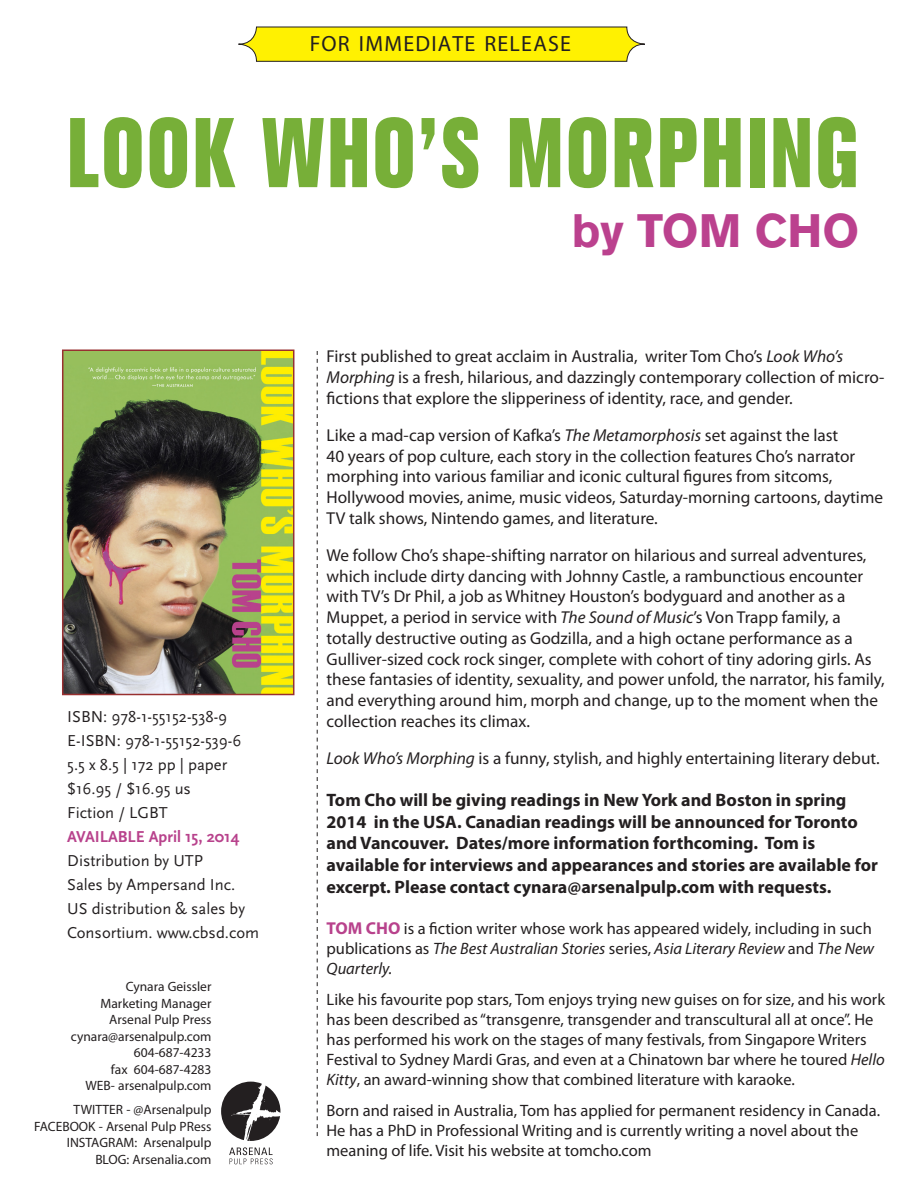
<style>
.page{position:relative;width:918px;height:1188px;background:#fff}
.page>*{position:absolute;margin:0;border:0;box-sizing:border-box;transform-origin:0 0}
.t1{font:800 97.8px "Akzidenz Grotesk BQ";letter-spacing:.05em;color:#77af38;scale:.76 1}
.t2{font:700 46.5px "Akzidenz Grotesk BQ";color:#bb418e}
.t3{font:22.05px "Myriad Pro";letter-spacing:.055em;color:#231f20}
.t4{font:700 18px/21.6px "Myriad Pro";color:#231f20}
.t5{font:17.25px/20.7px "Myriad Pro";color:#231f20}
.t6{font:16.5px/19.8px "Myriad Pro";color:#231f20}
.t7{font:16.5px/24px "Scala Sans Pro";color:#231f20}
.t8{font:700 16.5px "Scala Sans Pro";color:#b8428c}
.t9{font:13.5px/16.5px "Myriad Pro";color:#231f20;text-align:right}
.s1{font-style:italic}
.s2{font-weight:700;font-size:17.25px;color:#b8428c}
</style>
<div class="page">
<svg style="left:221px;top:1082px;width:59px;height:59px"></svg>
<svg style="left:229px;top:1147px;width:44px;height:17px"></svg>
<svg style="left:317px;top:351px;width:1px;height:785px"></svg>
<svg style="left:238px;top:27px;width:407px;height:35px;background:#f4e814"></svg>
<img style="left:65px;top:353px;width:226px;height:339px">
<div style="left:62px;top:350px;width:232px;height:345px;border:2px solid #983030"></div>
<p class="t3" style="left:310px;top:30px;width:263px">FOR IMMEDIATE RELEASE</p>
<p class="t1" style="left:68px;top:96px;width:1042px">LOOK WHO’S MORPHING</p>
<p class="t2" style="left:571px;top:203px;width:289px">by TOM CHO</p>
<p class="t7" style="left:67px;top:705px;width:161px">ISBN: 978-1-55152-538-9</p>
<p class="t7" style="left:67px;top:729px;width:176px">E-ISBN: 978-1-55152-539-6</p>
<p class="t7" style="left:67px;top:753px;width:161px">5.5 x 8.5 | 172 pp | paper</p>
<p class="t7" style="left:67px;top:777px;width:125px">$16.95 / $16.95 us</p>
<p class="t7" style="left:67px;top:801px;width:102px">Fiction / LGBT</p>
<p class="t8" style="left:67px;top:827px;width:174px">AVAILABLE April 15, 2014</p>
<p class="t7" style="left:67px;top:849px;width:137px">Distribution by UTP</p>
<p class="t7" style="left:67px;top:873px;width:193px">Sales by Ampersand Inc.<br>US distribution &amp; sales by<br>Consortium. www.cbsd.com</p>
<p class="t9" style="left:71px;top:978px;width:142px">Cynara Geissler<br>Marketing Manager<br>Arsenal Pulp Press cynara@arsenalpulp.com<br>604-687-4233<br>fax 604-687-4283<br>WEB- arsenalpulp.com</p>
<p class="t9" style="left:34px;top:1101px;width:179px">TWITTER - @Arsenalpulp<br>FACEBOOK - Arsenal Pulp PRess<br>INSTAGRAM: Arsenalpulp<br>BLOG: Arsenalia.com</p>
<p class="t5" style="left:327px;top:346px;width:559px">First published to great acclaim in Australia, writer Tom Cho’s <span class="s1">Look Who’s<br>Morphing</span> is a fresh, hilarious, and dazzingly contemporary collection of micro&shy;fictions that explore the slipperiness of identity, race, and gender.</p>
<p class="t5" style="left:327px;top:425px;width:558px">Like a mad-cap version of Kafka’s <span class="s1">The Metamorphosis</span> set against the last<br>40 years of pop culture, each story in the collection features Cho’s narrator morphing into various familiar and iconic cultural figures from sitcoms, Hollywood movies, anime, music videos, Saturday-morning cartoons, daytime TV talk shows, Nintendo games, and literature.</p>
<p class="t5" style="left:327px;top:545px;width:560px">We follow Cho’s shape-shifting narrator on hilarious and surreal adventures, which include dirty dancing with Johnny Castle, a rambunctious encounter with TV’s Dr Phil, a job as Whitney Houston’s bodyguard and another as a Muppet, a period in service with <span class="s1">The Sound of Music</span>’s Von Trapp family, a totally destructive outing as Godzilla, and a high octane performance as a Gulliver-sized cock rock singer, complete with cohort of tiny adoring girls. As these fantasies of identity, sexuality, and power unfold, the narrator, his family, and everything around him, morph and change, up to the moment when the collection reaches its climax.</p>
<p class="t5" style="left:327px;top:747px;width:555px"><span class="s1">Look Who’s Morphing</span> is a funny, stylish, and highly entertaining literary debut.</p>
<p class="t4" style="left:327px;top:789px;width:553px">Tom Cho will be giving readings in New York and Boston in spring 2014 in the USA. Canadian readings will be announced for Toronto and Vancouver. Dates/more information forthcoming. Tom is available for interviews and appearances and stories are available for excerpt. Please contact cynara@arsenalpulp.com with requests.</p>
<p class="t6" style="left:327px;top:918px;width:549px"><span class="s2">TOM CHO</span> is a fiction writer whose work has appeared widely, including in such publications as <span class="s1">The Best Australian Stories</span> series, <span class="s1">Asia Literary Review</span> and <span class="s1">The New<br>Quarterly.</span></p>
<p class="t6" style="left:327px;top:990px;width:560px">Like his favourite pop stars, Tom enjoys trying new guises on for size, and his work has been described as “transgenre, transgender and transcultural all at once”. He has performed his work on the stages of many festivals, from Singapore Writers Festival to Sydney Mardi Gras, and even at a Chinatown bar where he toured <span class="s1">Hello Kitty</span>, an award-winning show that combined literature with karaoke.</p>
<p class="t6" style="left:327px;top:1101px;width:555px">Born and raised in Australia, Tom has applied for permanent residency in Canada.<br>He has a PhD in Professional Writing and is currently writing a novel about the meaning of life. Visit his website at tomcho.com</p>
</div>
